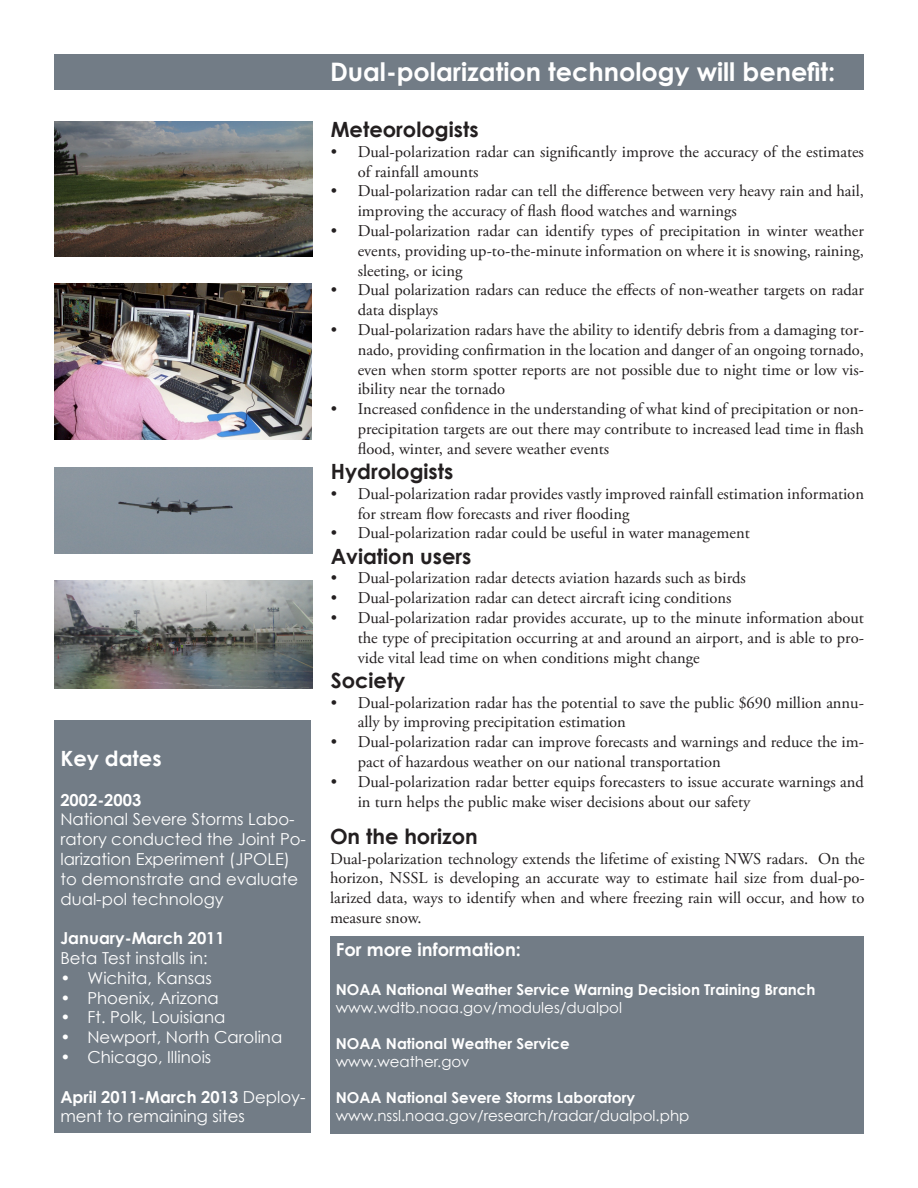
<style>
.page{position:relative;width:918px;height:1188px;background:#fff}
.page>*{position:absolute;margin:0;border:0;box-sizing:border-box;transform-origin:0 0}
.Subhead{font:700 25.5px "Century Gothic";color:#fff}
.Subhead-2{font:700 21px "Century Gothic";color:#231f20}
.Sidebar_subhead{font:700 21px "Century Gothic";color:#fff}
.Sidebar_subhead-2{font:700 18px "Century Gothic";color:#fff}
.Text{font:16.5px/19.8px "Adobe Garamond Pro";color:#231f20}
.Sidebar_subhead-3{font:16.5px/19.8px "Century Gothic";color:#fff}
.Sidebar_subhead-4{font:700 16.5px "Century Gothic";color:#fff}
.Sidebar_subhead-5{font:700 15px/18px "Century Gothic";color:#fff}
.Sidebar_subhead-6{font:15px "Century Gothic";color:#fff}
.s1{font-weight:700}
.s2{font-weight:400}
</style>
<div class="page">
<div style="left:54px;top:54px;width:810px;height:36px;background:#727c86"></div>
<img style="left:54px;top:283px;width:258px;height:157px">
<img style="left:54px;top:122px;width:258px;height:135px">
<img style="left:55px;top:580px;width:257px;height:109px">
<div style="left:54px;top:468px;width:258px;height:85px;background:#86929c"></div>
<div style="left:55px;top:721px;width:256px;height:412px;background:#727c86"></div>
<div style="left:331px;top:936px;width:533px;height:197px;background:#727c86"></div>
<p class="Sidebar_subhead" style="left:60px;top:745px;width:103px">Key dates</p>
<p class="Sidebar_subhead-4" style="left:60px;top:789px;width:82px">2002-2003</p>
<p class="Sidebar_subhead-3" style="left:60px;top:809px;width:247px">National Severe Storms Labo&shy;ratory conducted the Joint Po&shy;larization Experiment (JPOLE) to demonstrate and evaluate dual-pol technology</p>
<p class="Sidebar_subhead-4" style="left:60px;top:928px;width:166px">January-March 2011</p>
<p class="Sidebar_subhead-3" style="left:60px;top:948px;width:149px">Beta Test installs in:</p>
<p class="Sidebar_subhead-3" style="left:60px;top:968px;width:153px">• Wichita, Kansas</p>
<p class="Sidebar_subhead-3" style="left:60px;top:988px;width:160px">• Phoenix, Arizona</p>
<p class="Sidebar_subhead-3" style="left:60px;top:1007px;width:167px">• Ft. Polk, Louisiana</p>
<p class="Sidebar_subhead-3" style="left:60px;top:1027px;width:223px">• Newport, North Carolina</p>
<p class="Sidebar_subhead-3" style="left:60px;top:1047px;width:152px">• Chicago, Illinois</p>
<p class="Sidebar_subhead-3" style="left:60px;top:1087px;width:247px"><span class="s1">April 2011-March 2013</span> Deploy&shy;ment to remaining sites</p>
<p class="Subhead" style="left:330px;top:56px;width:507px">Dual-polarization technology will benefit:</p>
<p class="Subhead-2" style="left:331px;top:116px;width:149px">Meteorologists</p>
<p class="Text" style="left:358px;top:142px;width:508px;text-indent:-27px">• Dual-polarization radar can significantly improve the accuracy of the estimates of rainfall amounts</p>
<p class="Text" style="left:358px;top:182px;width:508px;text-indent:-27px">• Dual-polarization radar can tell the difference between very heavy rain and hail, improving the accuracy of flash flood watches and warnings</p>
<p class="Text" style="left:358px;top:222px;width:508px;text-align:justify;text-indent:-27px">• Dual-polarization radar can identify types of precipitation in winter weather events, providing up-to-the-minute information on where it is snowing, raining, sleeting, or icing</p>
<p class="Text" style="left:358px;top:281px;width:508px;text-indent:-27px">• Dual polarization radars can reduce the effects of non-weather targets on radar data displays</p>
<p class="Text" style="left:358px;top:321px;width:508px;text-align:justify;text-indent:-27px">• Dual-polarization radars have the ability to identify debris from a damaging tor&shy;nado, providing confirmation in the location and danger of an ongoing tornado, even when storm spotter reports are not possible due to night time or low vis&shy;ibility near the tornado</p>
<p class="Text" style="left:358px;top:400px;width:508px;text-align:justify;text-indent:-27px">• Increased confidence in the understanding of what kind of precipitation or non&shy;precipitation targets are out there may contribute to increased lead time in flash flood, winter, and severe weather events</p>
<p class="Subhead-2" style="left:331px;top:458px;width:124px">Hydrologists</p>
<p class="Text" style="left:358px;top:484px;width:508px;text-indent:-27px">• Dual-polarization radar provides vastly improved rainfall estimation information for stream flow forecasts and river flooding</p>
<p class="Text" style="left:331px;top:524px;width:421px">• Dual-polarization radar could be useful in water management</p>
<p class="Subhead-2" style="left:331px;top:543px;width:142px">Aviation users</p>
<p class="Text" style="left:331px;top:569px;width:416px">• Dual-polarization radar detects aviation hazards such as birds</p>
<p class="Text" style="left:331px;top:589px;width:402px">• Dual-polarization radar can detect aircraft icing conditions</p>
<p class="Text" style="left:358px;top:609px;width:508px;text-align:justify;text-indent:-27px">• Dual-polarization radar provides accurate, up to the minute information about the type of precipitation occurring at and around an airport, and is able to pro&shy;vide vital lead time on when conditions might change</p>
<p class="Subhead-2" style="left:331px;top:667px;width:76px">Society</p>
<p class="Text" style="left:358px;top:693px;width:508px;text-indent:-27px">• Dual-polarization radar has the potential to save the public $690 million annu&shy;ally by improving precipitation estimation</p>
<p class="Text" style="left:358px;top:733px;width:508px;text-indent:-27px">• Dual-polarization radar can improve forecasts and warnings and reduce the im&shy;pact of hazardous weather on our national transportation</p>
<p class="Text" style="left:358px;top:772px;width:508px;text-indent:-27px">• Dual-polarization radar better equips forecasters to issue accurate warnings and in turn helps the public make wiser decisions about our safety</p>
<p class="Subhead-2" style="left:330px;top:823px;width:149px">On the horizon</p>
<p class="Text" style="left:330px;top:849px;width:536px;text-align:justify">Dual-polarization technology extends the lifetime of existing NWS radars. On the horizon, NSSL is developing an accurate way to estimate hail size from dual-po&shy;larized data, ways to identify when and where freezing rain will occur, and how to measure snow.</p>
<p class="Sidebar_subhead-2" style="left:336px;top:938px;width:187px">For more information:</p>
<p class="Sidebar_subhead-5" style="left:336px;top:981px;width:481px">NOAA National Weather Service Warning Decision Training Branch <span class="s2">www.wdtb.noaa.gov/modules/dualpol</span></p>
<p class="Sidebar_subhead-5" style="left:336px;top:1035px;width:236px">NOAA National Weather Service</p>
<p class="Sidebar_subhead-6" style="left:336px;top:1053px;width:135px">www.weather.gov</p>
<p class="Sidebar_subhead-5" style="left:336px;top:1089px;width:301px">NOAA National Severe Storms Laboratory</p>
<p class="Sidebar_subhead-6" style="left:336px;top:1107px;width:355px">www.nssl.noaa.gov/research/radar/dualpol.php</p>
</div>
